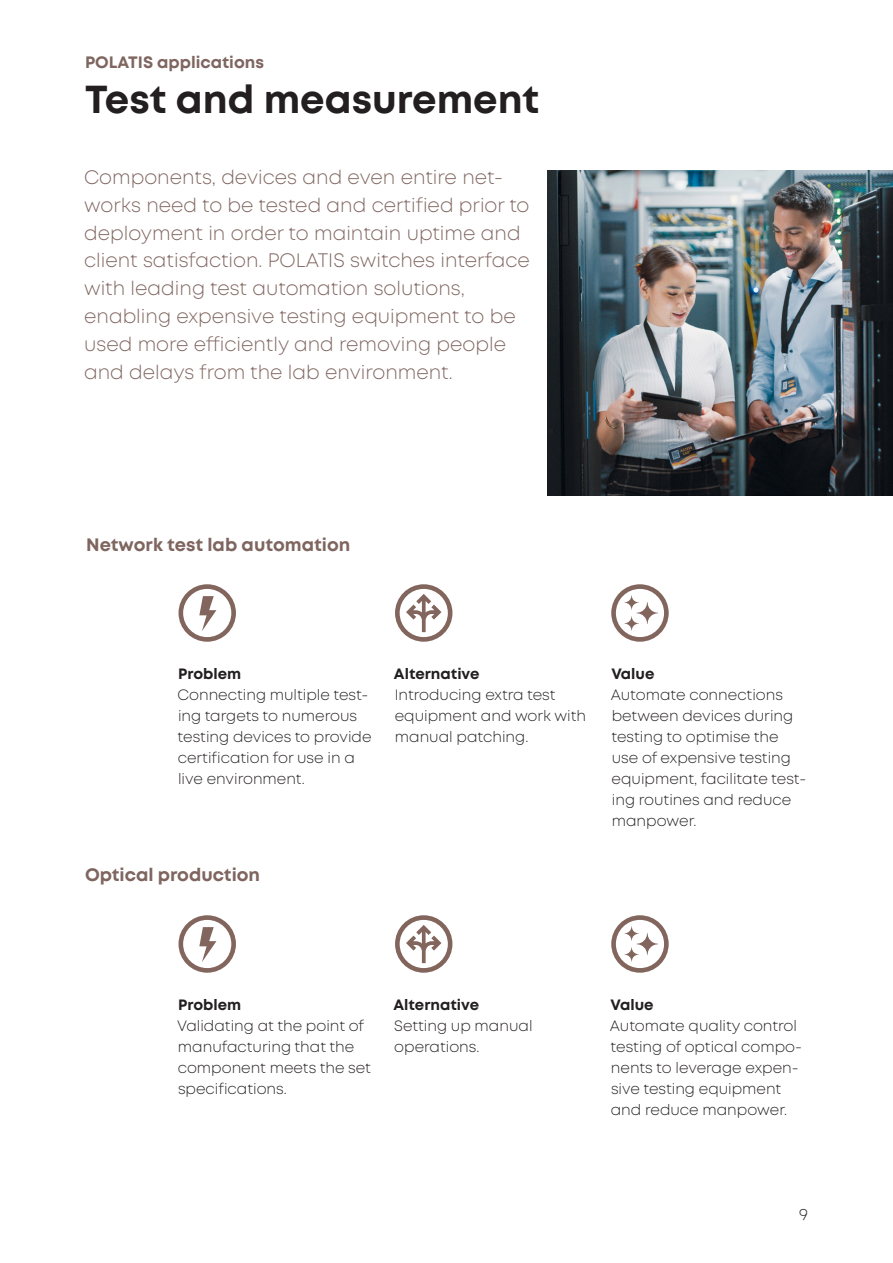
<style>
.page{position:relative;width:893px;height:1263px;background:#fff}
.page>*{position:absolute;margin:0;border:0;box-sizing:border-box;transform-origin:0 0}
.t1{font:700 39px "Mont";color:#231f20}
.t2{font:300 19.5px/27.8px "Mont";color:#7f655f}
.t3{font:700 18px "Mont";color:#7f655f}
.t4{font:700 16.5px "Mont";color:#7f655f}
.t5{font:300 16.5px "Mont";color:#231f20}
.t6{font:300 15px/21px "Mont";color:#231f20}
.t7{font:700 15px "Mont";color:#231f20}
</style>
<div class="page">
<img style="left:547px;top:170px;width:346px;height:326px">
<svg style="left:179px;top:584px;width:57px;height:58px"></svg>
<svg style="left:179px;top:915px;width:57px;height:58px"></svg>
<svg style="left:395px;top:584px;width:57px;height:58px"></svg>
<svg style="left:395px;top:915px;width:57px;height:58px"></svg>
<svg style="left:611px;top:584px;width:58px;height:58px"></svg>
<svg style="left:611px;top:915px;width:58px;height:58px"></svg>
<p class="t4" style="left:85px;top:52px;width:180px">POLATIS applications</p>
<h1 class="t1" style="left:85px;top:74px;width:456px">Test and measurement</h1>
<p class="t2" style="left:84px;top:164px;width:447px">Components, devices and even entire net&shy;works need to be tested and certified prior to deployment in order to maintain uptime and client satisfaction. POLATIS switches interface with leading test automation solutions, enabling expensive testing equipment to be used more efficiently and removing people and delays from the lab environment.</p>
<p class="t3" style="left:86px;top:533px;width:266px">Network test lab automation</p>
<p class="t7" style="left:178px;top:664px;width:65px">Problem</p>
<p class="t6" style="left:177px;top:684px;width:196px">Connecting multiple test&shy;ing targets to numerous testing devices to provide certification for use in a live environment.</p>
<p class="t7" style="left:394px;top:664px;width:87px">Alternative</p>
<p class="t6" style="left:395px;top:684px;width:193px">Introducing extra test equipment and work with manual patching.</p>
<p class="t3" style="left:85px;top:862px;width:177px">Optical production</p>
<p class="t7" style="left:611px;top:664px;width:45px">Value</p>
<p class="t6" style="left:611px;top:684px;width:197px">Automate connections between devices during testing to optimise the use of expensive testing equipment, facilitate test&shy;ing routines and reduce manpower.</p>
<p class="t7" style="left:178px;top:995px;width:65px">Problem</p>
<p class="t6" style="left:177px;top:1015px;width:195px">Validating at the point of manufacturing that the component meets the set specifications.</p>
<p class="t7" style="left:394px;top:995px;width:87px">Alternative</p>
<p class="t6" style="left:394px;top:1015px;width:140px">Setting up manual operations.</p>
<p class="t7" style="left:610px;top:995px;width:45px">Value</p>
<p class="t6" style="left:610px;top:1015px;width:194px">Automate quality control testing of optical compo&shy;nents to leverage expen&shy;sive testing equipment and reduce manpower.</p>
<p class="t5" style="left:799px;top:1204px;width:10px">9</p>
</div>
